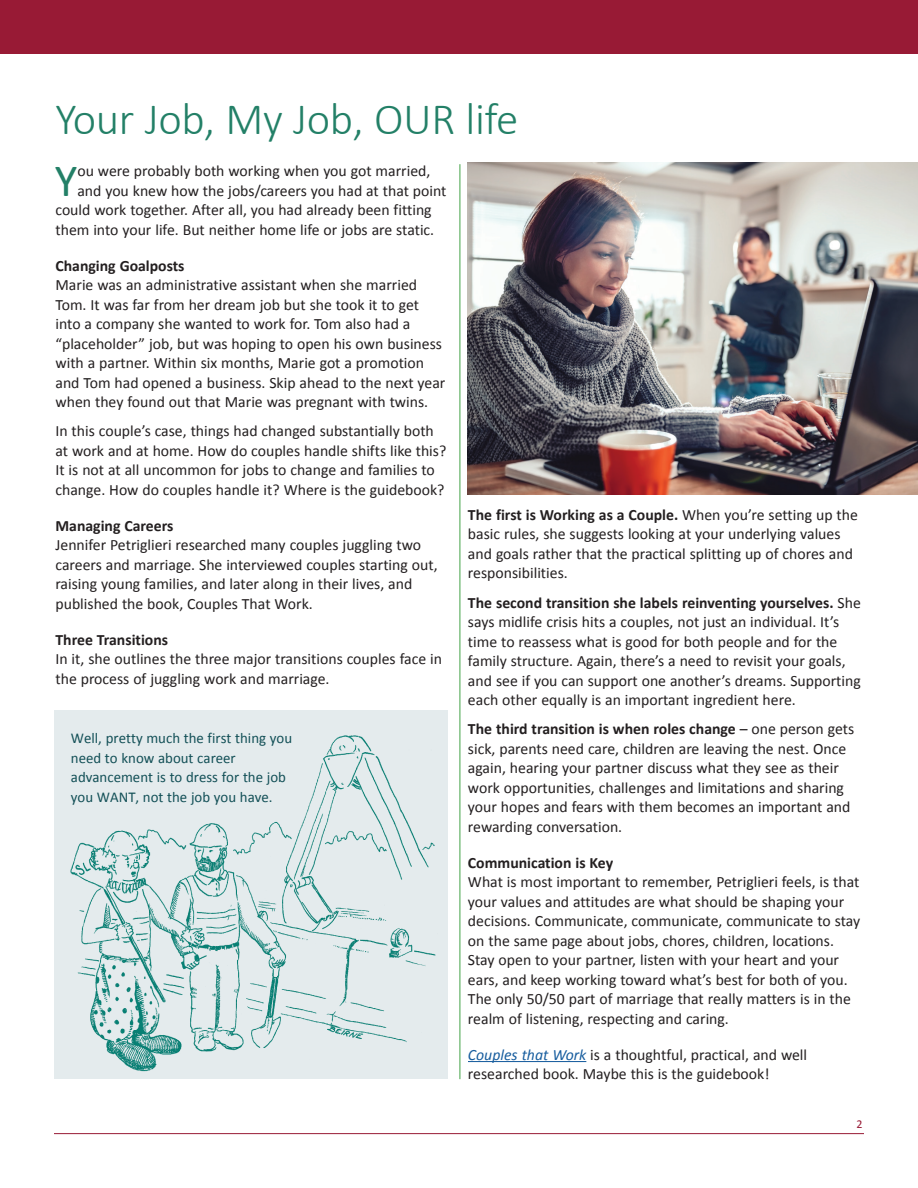
<style>
.page{position:relative;width:918px;height:1188px;background:#fff}
.page>*{position:absolute;margin:0;border:0;box-sizing:border-box;transform-origin:0 0}
.t1{font:46.5px "Calibri";color:#238067}
.t2{font:300 45px "Calibri";letter-spacing:-.01em;color:#238067}
.t3{font:15.75px/19.5px "Calibri";color:#231f20}
.t4{font:700 15.75px "Calibri";color:#231f20}
.t5{font:15px/19.5px "Calibri";color:#135057}
.t6{font:12px "Calibri";color:#981a35}
.s1{font-weight:700}
.s2{font-style:italic;color:#175d9e}
</style>
<div class="page">
<div style="left:0;top:0;width:918px;height:54px;background:#981a35"></div>
<hr style="left:54px;top:1133px;width:810px;height:1px;background:#981a35">
<hr style="left:468px;top:1061px;width:118px;height:1px;background:#175d9e">
<hr style="left:460px;top:164px;width:1px;height:915px;background:#43a246">
<img style="left:468px;top:163px;width:450px;height:331px">
<img style="left:54px;top:711px;width:394px;height:368px">
<h2 class="t2" style="left:56px;top:91px;width:465px">Your Job, My Job, OUR life</h2>
<h1 class="t1" style="left:55px;top:148px;width:24px">Y</h1>
<p class="t3" style="left:77px;top:161px;width:354px">ou were probably both working when you got married,</p>
<p class="t3" style="left:77px;top:180px;width:371px">and you knew how the jobs/careers you had at that point</p>
<p class="t3" style="left:55px;top:200px;width:378px">could work together. After all, you had already been fitting</p>
<p class="t3" style="left:55px;top:219px;width:380px">them into your life. But neither home life or jobs are static.</p>
<p class="t4" style="left:55px;top:254px;width:131px">Changing Goalposts</p>
<p class="t3" style="left:55px;top:275px;width:391px">Marie was an administrative assistant when she married Tom. It was far from her dream job but she took it to get into a company she wanted to work for. Tom also had a “placeholder” job, but was hoping to open his own business with a partner. Within six months, Marie got a promotion and Tom had opened a business. Skip ahead to the next year when they found out that Marie was pregnant with twins.</p>
<p class="t3" style="left:55px;top:421px;width:392px">In this couple’s case, things had changed substantially both at work and at home. How do couples handle shifts like this?<br>It is not at all uncommon for jobs to change and families to change. How do couples handle it? Where is the guidebook?</p>
<p class="t4" style="left:55px;top:514px;width:120px">Managing Careers</p>
<p class="t3" style="left:55px;top:535px;width:384px">Jennifer Petriglieri researched many couples juggling two careers and marriage. She interviewed couples starting out, raising young families, and later along in their lives, and published the book, Couples That Work.</p>
<p class="t4" style="left:55px;top:628px;width:114px">Three Transitions</p>
<p class="t3" style="left:55px;top:649px;width:388px">In it, she outlines the three major transitions couples face in the process of juggling work and marriage.</p>
<p class="t5" style="left:71px;top:728px;width:223px">Well, pretty much the first thing you need to know about career advancement is to dress for the job you WANT, not the job you have.</p>
<p class="t3" style="left:468px;top:504px;width:391px"><span class="s1">The first is Working as a Couple.</span> When you’re setting up the basic rules, she suggests looking at your underlying values and goals rather that the practical splitting up of chores and responsibilities.</p>
<p class="t3" style="left:468px;top:592px;width:394px"><span class="s1">The second transition she labels reinventing yourselves.</span> She says midlife crisis hits a couples, not just an individual. It’s time to reassess what is good for both people and for the family structure. Again, there’s a need to revisit your goals, and see if you can support one another’s dreams. Supporting each other equally is an important ingredient here.</p>
<p class="t3" style="left:468px;top:719px;width:388px"><span class="s1">The third transition is when roles change</span> – one person gets sick, parents need care, children are leaving the nest. Once again, hearing your partner discuss what they see as their work opportunities, challenges and limitations and sharing your hopes and fears with them becomes an important and rewarding conversation.</p>
<p class="t4" style="left:468px;top:851px;width:147px">Communication is Key</p>
<p class="t3" style="left:468px;top:872px;width:394px">What is most important to remember, Petriglieri feels, is that your values and attitudes are what should be shaping your decisions. Communicate, communicate, communicate to stay on the same page about jobs, chores, children, locations.<br>Stay open to your partner, listen with your heart and your ears, and keep working toward what’s best for both of you.<br>The only 50/50 part of marriage that really matters is in the realm of listening, respecting and caring.</p>
<p class="t3" style="left:468px;top:1044px;width:341px"><span class="s2">Couples that Work</span> is a thoughtful, practical, and well researched book. Maybe this is the guidebook!</p>
<p class="t6" style="left:856px;top:1115px;width:8px">2</p>
</div>
